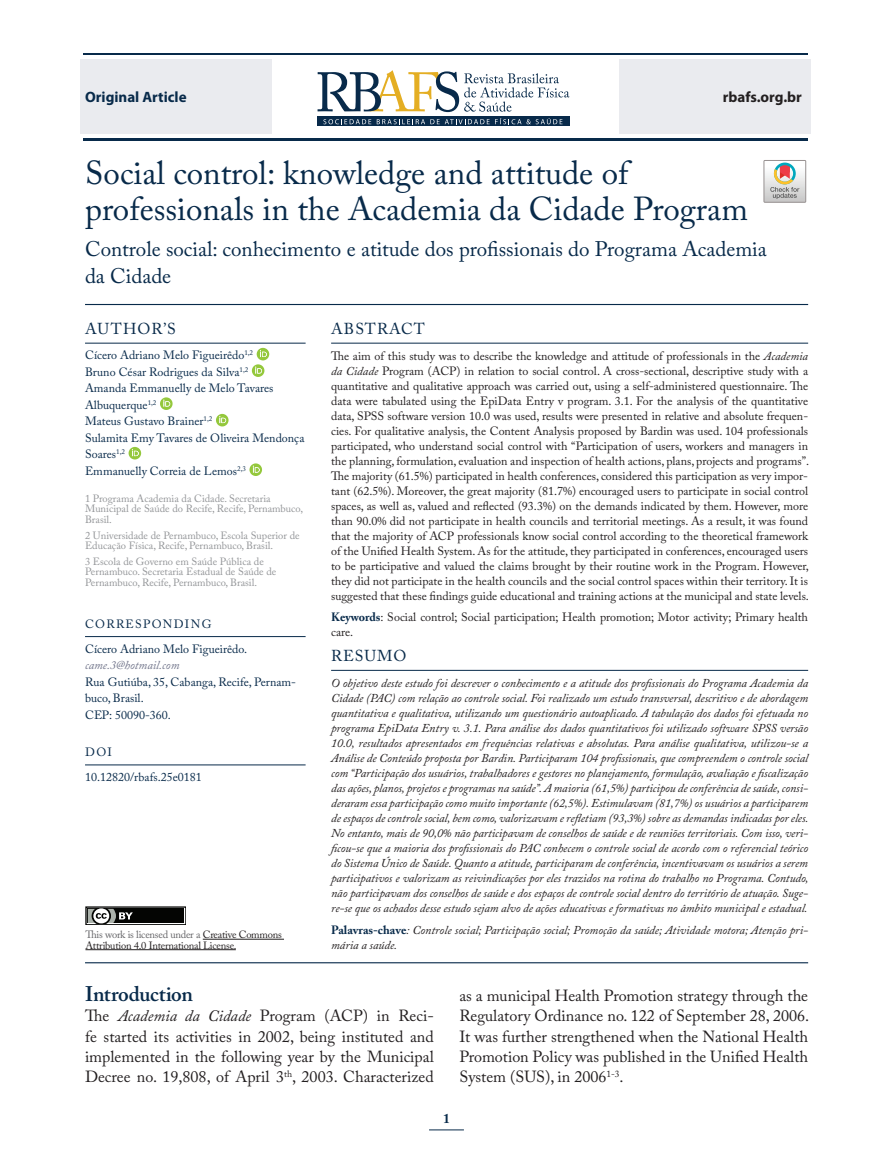
<style>
.page{position:relative;width:893px;height:1170px;background:#fff}
.page>*{position:absolute;margin:0;border:0;box-sizing:border-box;transform-origin:0 0}
.t1{font:33px/36px "Adobe Caslon Pro";color:#082a4a}
.t2{font:21px/27px "Adobe Caslon Pro";color:#082a4a}
.t3{font:600 21px "Adobe Caslon Pro";letter-spacing:-.015em;color:#082a4a}
.t4{font:16.05px/20.2px "Adobe Caslon Pro";color:#231f20;text-align:justify}
.t5{font:15.75px "Adobe Caslon Pro";letter-spacing:.065em;color:#082a4a}
.t6{font:700 15px "Myriad Pro";color:#082a4a}
.t7{font:700 15px "Myriad Pro";color:#231f20}
.t8{font:700 13.5px "Adobe Caslon Pro";color:#082a4a}
.t9{font:italic 12px/15px "Adobe Caslon Pro";color:#231f20;text-align:justify}
.t10{font:12px/15px "Adobe Caslon Pro";color:#231f20;text-align:justify}
.t11{font:12px/16.5px "Adobe Caslon Pro";color:#082a4a}
.t12{font:italic 12px "Adobe Caslon Pro";color:#71758b}
.t13{font:10.5px/10.5px "Adobe Caslon Pro";color:#939598}
.t14{font:10.5px/10.5px "Adobe Caslon Pro";letter-spacing:-.02em;color:#231f20}
.s1{font-style:italic}
.s2{font-weight:700;color:#082a4a}
.s3{font-weight:700;font-style:normal;color:#082a4a}
.s4{color:#636366}
</style>
<div class="page">
<div style="left:619px;top:59px;width:192px;height:75px;background:#eaebef"></div>
<div style="left:80px;top:59px;width:192px;height:75px;background:#eaebef"></div>
<hr style="left:83px;top:53px;width:725px;height:2px;background:#082a4a">
<hr style="left:83px;top:138px;width:725px;height:2px;background:#082a4a">
<svg style="left:318px;top:117px;width:252px;height:9px"></svg>
<svg style="left:323px;top:119px;width:48px;height:5px"></svg>
<svg style="left:377px;top:118px;width:185px;height:6px"></svg>
<svg style="left:318px;top:70px;width:251px;height:42px"></svg>
<svg style="left:764px;top:160px;width:42px;height:42px"></svg>
<hr style="left:429px;top:1129px;width:35px;height:1px;background:#082a4a">
<div style="left:85px;top:906px;width:101px;height:18px;border:1px solid #040503"></div>
<div style="left:88px;top:908px;width:96px;height:14px;background:#040503"></div>
<svg style="left:85px;top:906px;width:48px;height:19px"></svg>
<hr style="left:203px;top:938px;width:81px;height:1px;background:#231f20">
<hr style="left:85px;top:949px;width:151px;height:1px;background:#231f20">
<hr style="left:85px;top:304px;width:723px;height:1px;background:#082a4a">
<hr style="left:85px;top:343px;width:221px;height:1px;background:#082a4a">
<hr style="left:85px;top:636px;width:221px;height:1px;background:#082a4a">
<hr style="left:85px;top:764px;width:221px;height:1px;background:#082a4a">
<svg style="left:252px;top:348px;width:17px;height:29px"></svg>
<svg style="left:160px;top:397px;width:13px;height:13px"></svg>
<svg style="left:216px;top:414px;width:13px;height:12px"></svg>
<svg style="left:129px;top:447px;width:12px;height:12px"></svg>
<svg style="left:249px;top:463px;width:13px;height:13px"></svg>
<hr style="left:331px;top:343px;width:477px;height:1px;background:#082a4a">
<hr style="left:331px;top:670px;width:477px;height:1px;background:#082a4a">
<hr style="left:85px;top:962px;width:723px;height:1px;background:#082a4a">
<p class="t6" style="left:85px;top:87px;width:103px">Original Article</p>
<p class="t7" style="left:723px;top:87px;width:81px">rbafs.org.br</p>
<h1 class="t1" style="left:85px;top:155px;width:664px">Social control: knowledge and attitude of professionals in the Academia da Cidade Program</h1>
<h2 class="t2" style="left:85px;top:235px;width:683px">Controle social: conhecimento e atitude dos profissionais do Programa Academia da Cidade</h2>
<h3 class="t5" style="left:85px;top:319px;width:92px">AUTHOR’S</h3>
<p class="t11" style="left:85px;top:347px;width:221px">Cícero Adriano Melo Figueirêdo<sup>1,2<br></sup>Bruno César Rodrigues da Silva<sup>1,2<br></sup>Amanda Emmanuelly de Melo Tavares<br>Albuquerque<sup>1,2<br></sup>Mateus Gustavo Brainer<sup>1,2<br></sup>Sulamita Emy Tavares de Oliveira Mendonça<br>Soares<sup>1,2<br></sup>Emmanuelly Correia de Lemos<sup>2,3</sup></p>
<p class="t13" style="left:85px;top:493px;width:220px">1 Programa Academia da Cidade. Secretaria<br>Municipal de Saúde do Recife, Recife, Pernambuco,<br>Brasil.</p>
<p class="t13" style="left:85px;top:529px;width:216px">2 Universidade de Pernambuco, Escola Superior de<br>Educação Física, Recife, Pernambuco, Brasil.</p>
<p class="t13" style="left:85px;top:556px;width:193px">3 Escola de Governo em Saúde Pública de<br>Pernambuco. Secretaria Estadual de Saúde de<br>Pernambuco, Recife, Pernambuco, Brasil.</p>
<p class="t11" style="left:85px;top:611px;width:163px;line-height:25px">CORRESPONDING<br>Cícero Adriano Melo Figueirêdo.</p>
<p class="t12" style="left:85px;top:658px;width:96px">came.3@hotmail.com</p>
<p class="t11" style="left:85px;top:673px;width:213px">Rua Gutiúba, 35, Cabanga, Recife, Pernam&shy;buco, Brasil.<br>CEP: 50090-360.</p>
<p class="t11" style="left:85px;top:739px;width:118px;line-height:25px">DOI<br>10.12820/rbafs.25e0181</p>
<h3 class="t5" style="left:331px;top:319px;width:95px">ABSTRACT</h3>
<p class="t10" style="left:331px;top:348px;width:479px">The aim of this study was to describe the knowledge and attitude of professionals in the <span class="s1">Academia da Cidade</span> Program (ACP) in relation to social control. A cross-sectional, descriptive study with a quantitative and qualitative approach was carried out, using a self-administered questionnaire. The data were tabulated using the EpiData Entry v program. 3.1. For the analysis of the quantitative data, SPSS software version 10.0 was used, results were presented in relative and absolute frequen&shy;cies. For qualitative analysis, the Content Analysis proposed by Bardin was used. 104 professionals participated, who understand social control with “Participation of users, workers and managers in the planning, formulation, evaluation and inspection of health actions, plans, projects and programs”.<br>The majority (61.5%) participated in health conferences, considered this participation as very impor&shy;tant (62.5%). Moreover, the great majority (81.7%) encouraged users to participate in social control spaces, as well as, valued and reflected (93.3%) on the demands indicated by them. However, more than 90.0% did not participate in health councils and territorial meetings. As a result, it was found that the majority of ACP professionals know social control according to the theoretical framework of the Unified Health System. As for the attitude, they participated in conferences, encouraged users to be participative and valued the claims brought by their routine work in the Program. However, they did not participate in the health councils and the social control spaces within their territory. It is suggested that these findings guide educational and training actions at the municipal and state levels.</p>
<p class="t10" style="left:331px;top:609px;width:478px"><span class="s2">Keywords</span>: Social control; Social participation; Health promotion; Motor activity; Primary health care.</p>
<h3 class="t5" style="left:331px;top:646px;width:77px">RESUMO</h3>
<p class="t9" style="left:331px;top:675px;width:479px">O objetivo deste estudo foi descrever o conhecimento e a atitude dos profissionais do Programa Academia da Cidade (PAC) com relação ao controle social. Foi realizado um estudo transversal, descritivo e de abordagem quantitativa e qualitativa, utilizando um questionário autoaplicado. A tabulação dos dados foi efetuada no programa EpiData Entry v. 3.1. Para análise dos dados quantitativos foi utilizado software SPSS versão 10.0, resultados apresentados em frequências relativas e absolutas. Para análise qualitativa, utilizou-se a Análise de Conteúdo proposta por Bardin. Participaram 104 profissionais, que compreendem o controle social com “Participação dos usuários, trabalhadores e gestores no planejamento, formulação, avaliação e fiscalização das ações, planos, projetos e programas na saúde”. A maioria (61,5%) participou de conferência de saúde, consi&shy;deraram essa participação como muito importante (62,5%). Estimulavam (81,7%) os usuários a participarem de espaços de controle social, bem como, valorizavam e refletiam (93,3%) sobre as demandas indicadas por eles.<br>No entanto, mais de 90,0% não participavam de conselhos de saúde e de reuniões territoriais. Com isso, veri&shy;ficou-se que a maioria dos profissionais do PAC conhecem o controle social de acordo com o referencial teórico do Sistema Único de Saúde. Quanto a atitude, participaram de conferência, incentivavam os usuários a serem participativos e valorizam as reivindicações por eles trazidos na rotina do trabalho no Programa. Contudo, não participavam dos conselhos de saúde e dos espaços de controle social dentro do território de atuação. Suge&shy;re-se que os achados desse estudo sejam alvo de ações educativas e formativas no âmbito municipal e estadual.</p>
<p class="t9" style="left:331px;top:921px;width:478px"><span class="s3">Palavras-chave</span>: Controle social; Participação social; Promoção da saúde; Atividade motora; Atenção pri&shy;mária a saúde.</p>
<p class="t14" style="left:85px;top:929px;width:198px"><span class="s4">This work is licensed under a</span> Creative Commons<br>Attribution 4.0 International License.</p>
<h2 class="t3" style="left:85px;top:981px;width:109px">Introduction</h2>
<h3 class="t4" style="left:85px;top:1005px;width:350px">The <span class="s1">Academia da Cidade</span> Program (ACP) in Reci&shy;fe started its activities in 2002, being instituted and implemented in the following year by the Municipal Decree no. 19,808, of April 3<sup>th</sup>, 2003. Characterized</h3>
<p class="t4" style="left:459px;top:985px;width:351px">as a municipal Health Promotion strategy through the Regulatory Ordinance no. 122 of September 28, 2006.<br>It was further strengthened when the National Health Promotion Policy was published in the Unified Health System (SUS), in 2006<sup>1-3</sup>.</p>
<p class="t8" style="left:443px;top:1110px;width:8px">1</p>
</div>
